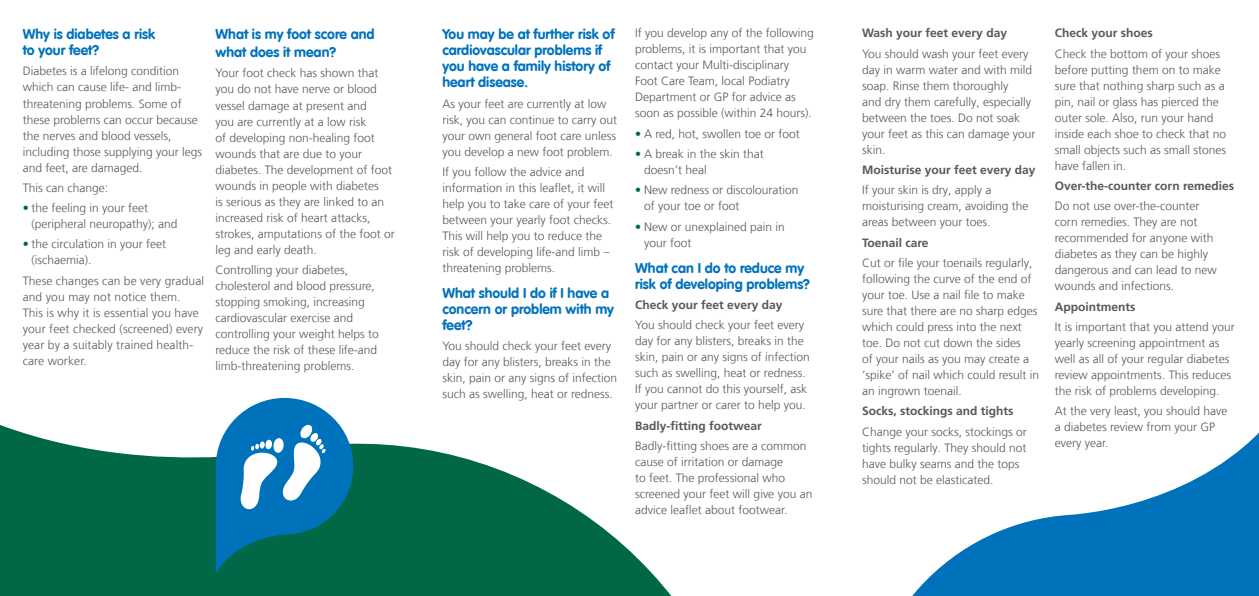
<style>
.page{position:relative;width:1259px;height:596px;background:#fff}
.page>*{position:absolute;margin:0;border:0;box-sizing:border-box;transform-origin:0 0}
.t1{font:700 14px/16px "VAG Rounded LT Com";color:#0072bc}
.Body{font:300 12px/16px "Frutiger LT Com";color:#57585a}
.Body-2{font:700 12px "Frutiger LT Com";color:#57585a}
.s1{font-family:"VAG Rounded LT Com";font-weight:100;color:#006847}
</style>
<div class="page">
<svg style="left:0;top:425px;width:671px;height:170px;fill:#006847"></svg>
<svg style="left:216px;top:397px;width:137px;height:176px"></svg>
<svg style="left:913px;top:432px;width:346px;height:163px;fill:#0072bc"></svg>
<p class="t1" style="left:23px;top:26px;width:134px">Why is diabetes a risk to your feet?</p>
<p class="Body" style="left:23px;top:63px;width:181px">Diabetes is a lifelong condition which can cause life- and limb&shy;threatening problems. Some of these problems can occur because the nerves and blood vessels, including those supplying your legs and feet, are damaged.</p>
<p class="Body" style="left:23px;top:179px;width:87px">This can change:</p>
<p class="Body" style="left:32px;top:200px;width:147px;text-indent:-9px"><span class="s1">•</span> the feeling in your feet (peripheral neuropathy); and</p>
<p class="Body" style="left:32px;top:236px;width:136px;text-indent:-9px"><span class="s1">•</span> the circulation in your feet (ischaemia).</p>
<p class="Body" style="left:23px;top:272px;width:183px">These changes can be very gradual and you may not notice them.<br>This is why it is essential you have your feet checked (screened) every year by a suitably trained health&shy;care worker.</p>
<p class="t1" style="left:215px;top:25px;width:161px;line-height:18px">What is my foot score and what does it mean?</p>
<p class="Body" style="left:215px;top:65px;width:181px">Your foot check has shown that you do not have nerve or blood vessel damage at present and<br>you are currently at a low risk<br>of developing non-healing foot wounds that are due to your diabetes. The development of foot wounds in people with diabetes<br>is serious as they are linked to an increased risk of heart attacks, strokes, amputations of the foot or leg and early death.</p>
<p class="Body" style="left:215px;top:261px;width:165px">Controlling your diabetes, cholesterol and blood pressure, stopping smoking, increasing cardiovascular exercise and controlling your weight helps to reduce the risk of these life-and limb-threatening problems.</p>
<p class="t1" style="left:442px;top:26px;width:174px">You may be at further risk of cardiovascular problems if you have a family history of heart disease.</p>
<p class="Body" style="left:442px;top:95px;width:176px">As your feet are currently at low risk, you can continue to carry out your own general foot care unless you develop a new foot problem.</p>
<p class="Body" style="left:442px;top:163px;width:173px">If you follow the advice and information in this leaflet, it will help you to take care of your feet between your yearly foot checks.<br>This will help you to reduce the risk of developing life-and limb – threatening problems.</p>
<p class="t1" style="left:442px;top:285px;width:173px">What should I do if I have a concern or problem with my feet?</p>
<p class="Body" style="left:442px;top:338px;width:176px">You should check your feet every day for any blisters, breaks in the skin, pain or any signs of infection such as swelling, heat or redness.</p>
<p class="Body" style="left:635px;top:25px;width:180px">If you develop any of the following problems, it is important that you contact your Multi-disciplinary Foot Care Team, local Podiatry Department or GP for advice as soon as possible (within 24 hours).</p>
<p class="Body" style="left:635px;top:125px;width:166px"><span class="s1">•</span> A red, hot, swollen toe or foot</p>
<p class="Body" style="left:644px;top:146px;width:121px;text-indent:-9px"><span class="s1">•</span> A break in the skin that doesn’t heal</p>
<p class="Body" style="left:644px;top:182px;width:156px;text-indent:-9px"><span class="s1">•</span> New redness or discolouration of your toe or foot</p>
<p class="Body" style="left:644px;top:218px;width:142px;text-indent:-9px"><span class="s1">•</span> New or unexplained pain in your foot</p>
<p class="t1" style="left:635px;top:260px;width:176px">What can I do to reduce my risk of developing problems?</p>
<p class="Body-2" style="left:635px;top:297px;width:149px">Check your feet every day</p>
<p class="Body" style="left:635px;top:317px;width:176px">You should check your feet every day for any blisters, breaks in the skin, pain or any signs of infection such as swelling, heat or redness.<br>If you cannot do this yourself, ask your partner or carer to help you.</p>
<p class="Body-2" style="left:635px;top:417px;width:128px">Badly-fitting footwear</p>
<p class="Body" style="left:635px;top:437px;width:179px">Badly-fitting shoes are a common cause of irritation or damage<br>to feet. The professional who screened your feet will give you an advice leaflet about footwear.</p>
<p class="Body-2" style="left:862px;top:26px;width:146px">Wash your feet every day</p>
<p class="Body" style="left:862px;top:45px;width:175px">You should wash your feet every day in warm water and with mild soap. Rinse them thoroughly<br>and dry them carefully, especially between the toes. Do not soak your feet as this can damage your skin.</p>
<p class="Body-2" style="left:862px;top:162px;width:175px">Moisturise your feet every day</p>
<p class="Body" style="left:862px;top:182px;width:168px">If your skin is dry, apply a moisturising cream, avoiding the areas between your toes.</p>
<p class="Body-2" style="left:862px;top:235px;width:68px">Toenail care</p>
<p class="Body" style="left:862px;top:254px;width:179px">Cut or file your toenails regularly, following the curve of the end of your toe. Use a nail file to make sure that there are no sharp edges which could press into the next toe. Do not cut down the sides<br>of your nails as you may create a ‘spike’ of nail which could result in an ingrown toenail.</p>
<p class="Body-2" style="left:862px;top:403px;width:153px">Socks, stockings and tights</p>
<p class="Body" style="left:862px;top:423px;width:166px">Change your socks, stockings or tights regularly. They should not have bulky seams and the tops should not be elasticated.</p>
<p class="Body-2" style="left:1054px;top:26px;width:100px">Check your shoes</p>
<p class="Body" style="left:1054px;top:45px;width:173px">Check the bottom of your shoes before putting them on to make sure that nothing sharp such as a pin, nail or glass has pierced the outer sole. Also, run your hand inside each shoe to check that no small objects such as small stones have fallen in.</p>
<p class="Body-2" style="left:1054px;top:178px;width:181px">Over-the-counter corn remedies</p>
<p class="Body" style="left:1054px;top:198px;width:163px">Do not use over-the-counter corn remedies. They are not recommended for anyone with diabetes as they can be highly dangerous and can lead to new wounds and infections.</p>
<p class="Body-2" style="left:1054px;top:299px;width:82px">Appointments</p>
<p class="Body" style="left:1054px;top:318px;width:182px">It is important that you attend your yearly screening appointment as well as all of your regular diabetes review appointments. This reduces the risk of problems developing.</p>
<p class="Body" style="left:1054px;top:403px;width:174px">At the very least, you should have a diabetes review from your GP every year.</p>
</div>
